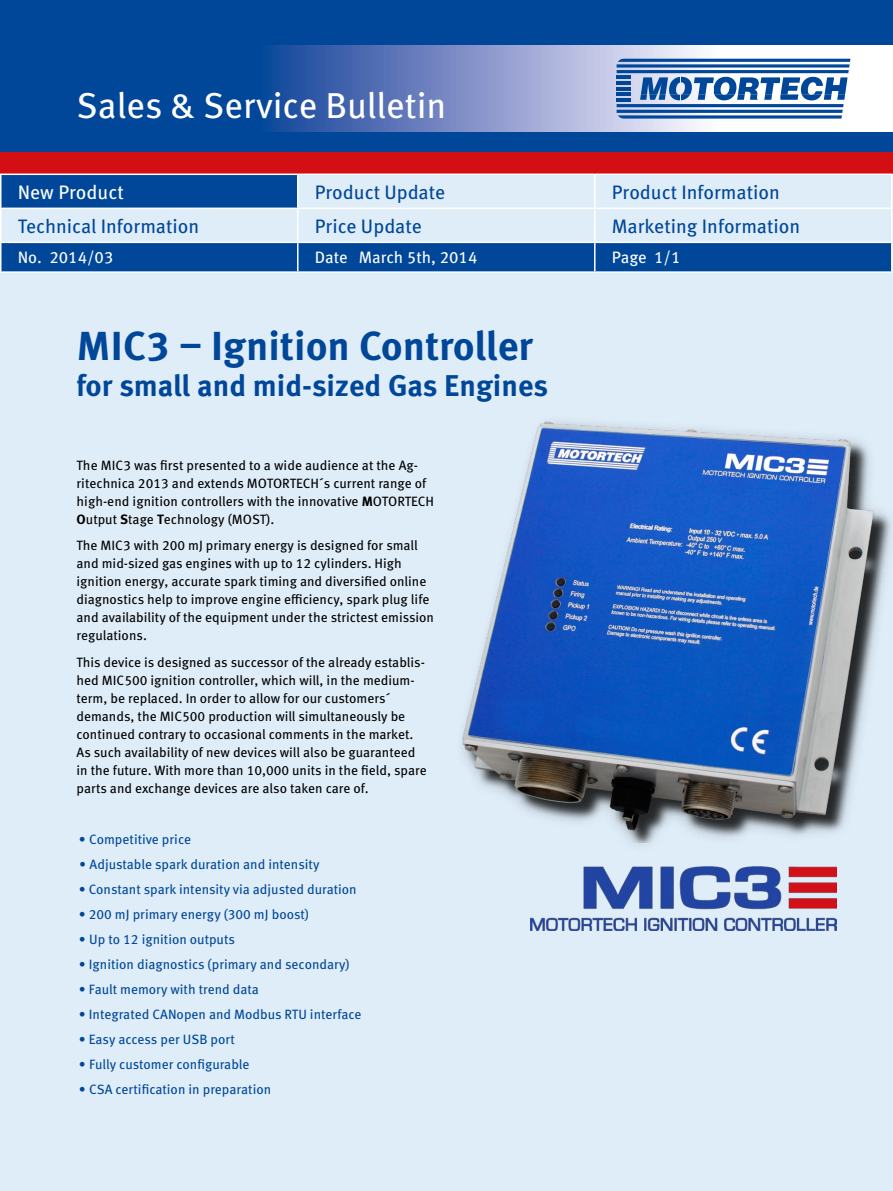
<style>
.page{position:relative;width:893px;height:1191px;background:#dfedf8}
.page>*{position:absolute;margin:0;border:0;box-sizing:border-box;transform-origin:0 0}
.t1{font:700 40.5px "Meta OT";color:#004799}
.t2{font:36px "Meta OT";color:#fff}
.t3{font:700 30px "Meta OT";color:#004799}
.t4{font:19.5px "Meta OT";color:#004799}
.t5{font:19.5px "Meta OT";color:#fff}
.t6{font:16.5px "Meta OT";color:#fff}
.t7{font:13.5px/18px "Meta OT";color:#000}
.t8{font:13.5px/25px "Meta OT";color:#004799}
.s1{font-weight:700}
</style>
<div class="page">
<div style="left:0;top:0;width:893px;height:152px;background:#004799"></div>
<svg style="left:269px;top:46px;width:624px;height:85px;background:#8d9ecd"></svg>
<div style="left:0;top:152px;width:893px;height:21px;background:#d40f14"></div>
<hr style="left:617px;top:70px;width:232px;height:3px;background:#004799">
<svg style="left:617px;top:45px;width:246px;height:24px"></svg>
<hr style="left:617px;top:76px;width:14px;height:3px;background:#004799">
<svg style="left:617px;top:77px;width:230px;height:42px"></svg>
<svg style="left:2px;top:175px;width:889px;height:96px"></svg>
<hr style="left:298px;top:173px;width:297px;height:2px;background:#fff">
<hr style="left:0;top:209px;width:2px;height:33px;background:#fff">
<hr style="left:298px;top:207px;width:297px;height:2px;background:#fff">
<hr style="left:297px;top:209px;width:1px;height:33px;background:#fff">
<hr style="left:594px;top:209px;width:2px;height:33px;background:#fff">
<hr style="left:891px;top:209px;width:1px;height:33px;background:#fff">
<hr style="left:0;top:242px;width:298px;height:1px;background:#fff">
<hr style="left:0;top:243px;width:2px;height:28px;background:#fff">
<hr style="left:298px;top:242px;width:297px;height:1px;background:#fff">
<svg style="left:297px;top:243px;width:1px;height:28px"></svg>
<hr style="left:595px;top:242px;width:297px;height:1px;background:#fff">
<hr style="left:594px;top:243px;width:2px;height:28px;background:#fff">
<svg style="left:891px;top:244px;width:1px;height:27px"></svg>
<hr style="left:0;top:271px;width:298px;height:2px;background:#fff">
<hr style="left:298px;top:271px;width:297px;height:2px;background:#fff">
<hr style="left:595px;top:271px;width:297px;height:2px;background:#fff">
<hr style="left:0;top:173px;width:298px;height:2px;background:#fff">
<hr style="left:0;top:175px;width:2px;height:32px;background:#fff">
<hr style="left:297px;top:175px;width:1px;height:32px;background:#fff">
<hr style="left:0;top:207px;width:298px;height:2px;background:#fff">
<hr style="left:595px;top:173px;width:297px;height:2px;background:#fff">
<hr style="left:594px;top:175px;width:2px;height:32px;background:#fff">
<hr style="left:891px;top:175px;width:1px;height:32px;background:#fff">
<hr style="left:595px;top:207px;width:297px;height:2px;background:#fff">
<div style="left:465px;top:424px;width:426px;height:418px;background:#000;opacity:.75"></div>
<img style="left:463px;top:421px;width:411px;height:410px">
<img style="left:530px;top:866px;width:306px;height:64px">
<h2 class="t2" style="left:77px;top:85px;width:371px">Sales &amp; Service Bulletin</h2>
<h3 class="t5" style="left:18px;top:180px;width:108px">New Product</h3>
<h3 class="t4" style="left:315px;top:180px;width:132px">Product Update</h3>
<h3 class="t4" style="left:612px;top:180px;width:170px">Product Information</h3>
<h3 class="t4" style="left:18px;top:214px;width:183px">Technical Information</h3>
<h3 class="t4" style="left:315px;top:214px;width:109px">Price Update</h3>
<h3 class="t4" style="left:612px;top:214px;width:190px">Marketing Information</h3>
<p class="t6" style="left:18px;top:248px;width:97px">No. 2014/03</p>
<p class="t6" style="left:315px;top:248px;width:164px">Date March 5th, 2014</p>
<p class="t6" style="left:612px;top:248px;width:70px">Page 1/1</p>
<h1 class="t1" style="left:77px;top:322px;width:458px">MIC3 – Ignition Controller</h1>
<h3 class="t3" style="left:77px;top:368px;width:473px">for small and mid-sized Gas Engines</h3>
<p class="t7" style="left:77px;top:456px;width:359px">The MIC3 was first presented to a wide audience at the Ag&shy;ritechnica 2013 and extends MOTORTECH´s current range of high-end ignition controllers with the innovative <span class="s1">M</span>OTORTECH <span class="s1">O</span>utput <span class="s1">S</span>tage <span class="s1">T</span>echnology (MOST).</p>
<p class="t7" style="left:77px;top:537px;width:359px">The MIC3 with 200 mJ primary energy is designed for small and mid-sized gas engines with up to 12 cylinders. High ignition energy, accurate spark timing and diversified online diagnostics help to improve engine efficiency, spark plug life and availability of the equipment under the strictest emission regulations.</p>
<p class="t7" style="left:77px;top:653px;width:352px">This device is designed as successor of the already establis&shy;hed MIC500 ignition controller, which will, in the medium&shy;term, be replaced. In order to allow for our customers´ demands, the MIC500 production will simultaneously be continued contrary to occasional comments in the market.<br>As such availability of new devices will also be guaranteed in the future. With more than 10,000 units in the field, spare parts and exchange devices are also taken care of.</p>
<p class="t8" style="left:79px;top:827px;width:242px">• Competitive price<br>∙ Adjustable spark duration and intensity</p>
<p class="t8" style="left:79px;top:877px;width:279px">• Constant spark intensity via adjusted duration</p>
<p class="t8" style="left:79px;top:902px;width:232px">• 200 mJ primary energy (300 mJ boost)</p>
<p class="t8" style="left:79px;top:927px;width:158px">• Up to 12 ignition outputs</p>
<p class="t8" style="left:79px;top:952px;width:272px">• Ignition diagnostics (primary and secondary)</p>
<p class="t8" style="left:79px;top:977px;width:182px">• Fault memory with trend data</p>
<p class="t8" style="left:79px;top:1002px;width:284px">• Integrated CANopen and Modbus RTU interface</p>
<p class="t8" style="left:79px;top:1027px;width:158px">• Easy access per USB port</p>
<p class="t8" style="left:79px;top:1052px;width:172px">• Fully customer configurable</p>
<p class="t8" style="left:79px;top:1077px;width:194px">• CSA certification in preparation</p>
</div>
